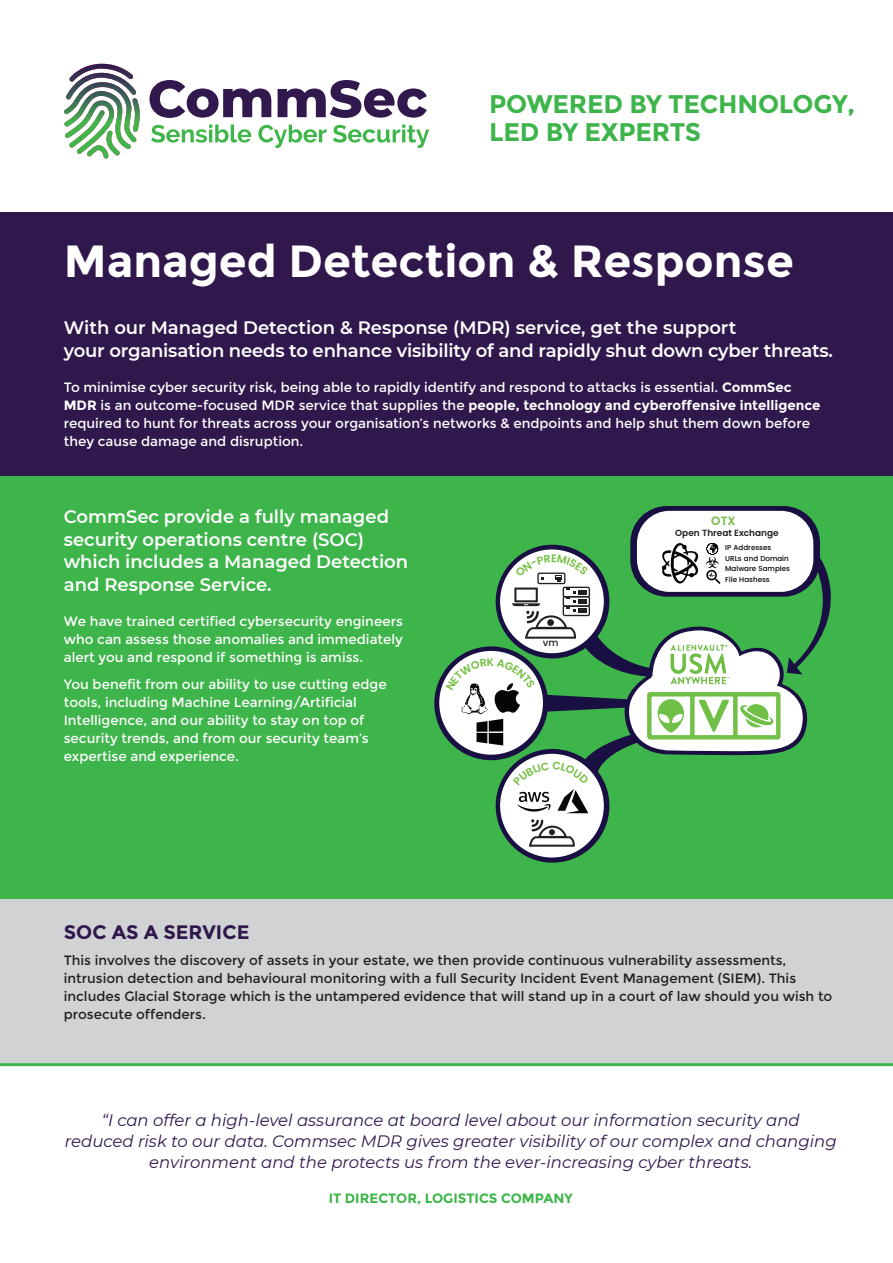
<style>
.page{position:relative;width:893px;height:1263px;background:#fff}
.page>*{position:absolute;margin:0;border:0;box-sizing:border-box;transform-origin:0 0}
.t1{font:700 45px "Montserrat";color:#fff}
.t2{font:700 25.5px/28.5px "Montserrat";letter-spacing:-.01em;color:#3db54a}
.t3{font:700 19.5px "Montserrat";color:#30184d}
.t4{font:600 18px/22.5px "Montserrat";color:#fff}
.t5{font:italic 16.5px/21px "Montserrat";color:#30184d;text-align:center}
.t6{font:13.5px/18px "Montserrat";color:#fff}
.t7{font:13.5px/18px "Montserrat";color:#231f20}
.t8{font:700 13.5px "Montserrat";color:#3db54a}
.t9{font:600 11.85px "Poppins";color:#74bf43}
.t10{font:500 9.6px "Poppins";color:#231f20}
.t11{font:600 9px "Poppins";color:#231f20}
.t12{font:500 7.2px/10.5px "Poppins";color:#050604}
.s1{font-weight:700}
</style>
<div class="page">
<div style="left:0;top:816px;width:893px;height:247px;background:#d1d2d4"></div>
<div style="left:0;top:213px;width:893px;height:263px;background:#30184d"></div>
<svg style="left:150px;top:80px;width:121px;height:38px"></svg>
<svg style="left:278px;top:80px;width:149px;height:38px"></svg>
<svg style="left:151px;top:124px;width:100px;height:19px"></svg>
<svg style="left:258px;top:124px;width:69px;height:24px"></svg>
<svg style="left:333px;top:124px;width:96px;height:24px"></svg>
<svg style="left:64px;top:64px;width:76px;height:95px"></svg>
<div style="left:0;top:476px;width:893px;height:422px;background:#3db54a"></div>
<hr style="left:0;top:1063px;width:893px;height:3px;background:#3db54a">
<svg style="left:434px;top:545px;width:351px;height:318px"></svg>
<div style="left:439px;top:651px;width:104px;height:104px;background:#fff;border-radius:50%"></div>
<div style="left:500px;top:549px;width:104px;height:104px;background:#fff;border-radius:50%"></div>
<div style="left:500px;top:754px;width:104px;height:103px;background:#fff;border-radius:50%"></div>
<svg style="left:529px;top:819px;width:46px;height:28px"></svg>
<div style="left:563px;top:587px;width:27px;height:10px;border:1px solid #231f20"></div>
<div style="left:563px;top:596px;width:27px;height:11px;border:1px solid #231f20"></div>
<div style="left:563px;top:605px;width:27px;height:11px;border:1px solid #231f20"></div>
<svg style="left:512px;top:587px;width:75px;height:53px"></svg>
<div style="left:537px;top:572px;width:28px;height:12px;border:1px solid #231f20"></div>
<svg style="left:630px;top:506px;width:190px;height:91px"></svg>
<div style="left:637px;top:511px;width:176px;height:81px;background:#fff;border-radius:32px"></div>
<svg style="left:628px;top:542px;width:203px;height:209px"></svg>
<svg style="left:446px;top:658px;width:89px;height:87px"></svg>
<svg style="left:515px;top:554px;width:74px;height:27px"></svg>
<svg style="left:513px;top:762px;width:76px;height:51px"></svg>
<p class="t2" style="left:489px;top:90px;width:367px">POWERED BY TECHNOLOGY,<br>LED BY EXPERTS</p>
<p class="t1" style="left:64px;top:235px;width:731px">Managed Detection &amp; Response</p>
<p class="t4" style="left:64px;top:316px;width:771px">With our Managed Detection &amp; Response (MDR) service, get the support<br>your organisation needs to enhance visibility of and rapidly shut down cyber threats.</p>
<p class="t6" style="left:64px;top:378px;width:758px">To minimise cyber security risk, being able to rapidly identify and respond to attacks is essential. <span class="s1">CommSec MDR</span> is an outcome-focused MDR service that supplies the <span class="s1">people, technology and cyberoffensive intelligence </span>required to hunt for threats across your organisation’s networks &amp; endpoints and help shut them down before they cause damage and disruption.</p>
<p class="t4" style="left:64px;top:505px;width:346px">CommSec provide a fully managed security operations centre (SOC) which includes a Managed Detection and Response Service.</p>
<p class="t6" style="left:64px;top:612px;width:341px;text-align:justify">We have trained certified cybersecurity engineers who can assess those anomalies and immediately alert you and respond if something is amiss.</p>
<p class="t6" style="left:64px;top:675px;width:324px">You benefit from our ability to use cutting edge tools, including Machine Learning/Artificial Intelligence, and our ability to stay on top of security trends, and from our security team’s expertise and experience.</p>
<p class="t10" style="left:543px;top:637px;width:17px">vm</p>
<p class="t9" style="left:711px;top:514px;width:26px">OTX</p>
<p class="t11" style="left:675px;top:528px;width:105px">Open Threat Exchange</p>
<p class="t12" style="left:725px;top:543px;width:66px">IP Addresses<br>URLs and Domain<br>Malware Samples<br>File Hashess</p>
<p class="t3" style="left:64px;top:920px;width:187px">SOC AS A SERVICE</p>
<p class="t7" style="left:64px;top:952px;width:770px">This involves the discovery of assets in your estate, we then provide continuous vulnerability assessments, intrusion detection and behavioural monitoring with a full Security Incident Event Management (SIEM). This includes Glacial Storage which is the untampered evidence that will stand up in a court of law should you wish to prosecute offenders.</p>
<p class="t5" style="left:65px;top:1109px;width:773px">“I can offer a high-level assurance at board level about our information security and<br>reduced risk to our data. Commsec MDR gives greater visibility of our complex and changing environment and the protects us from the ever-increasing cyber threats.</p>
<p class="t8" style="left:329px;top:1190px;width:246px">IT DIRECTOR, LOGISTICS COMPANY</p>
</div>
